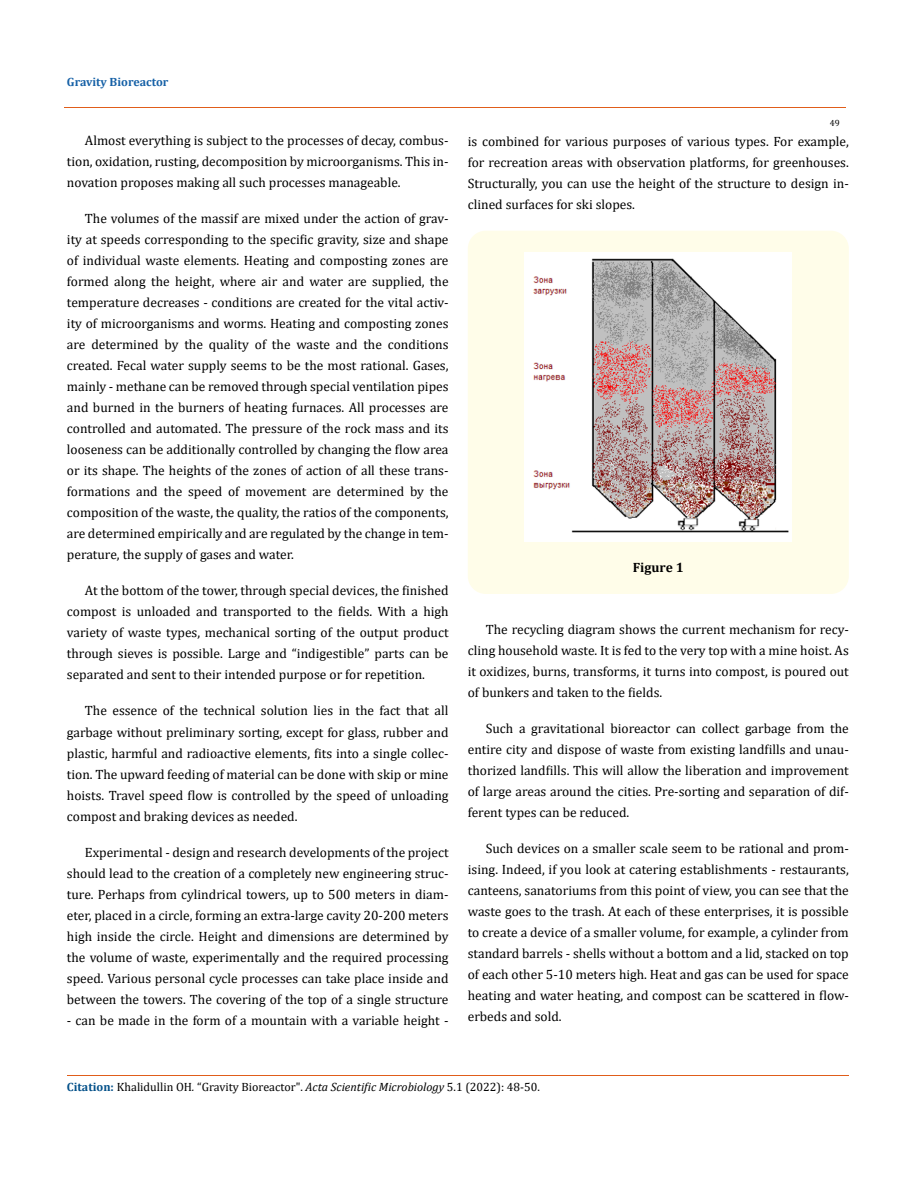
<style>
.page{position:relative;width:917px;height:1188px;background:#fff}
.page>*{position:absolute;margin:0;border:0;box-sizing:border-box;transform-origin:0 0}
.t1{font:13.5px/21px "Cambria";color:#000;text-align:justify}
.t2{font:700 13.5px "Cambria";color:#000}
.t3{font:12px "Cambria";color:#000}
.t4{font:700 12px "Cambria";color:#1560a6}
.t5{font:9px "Cambria";color:#000}
.s1{font-weight:700;color:#035089}
.s2{font-style:italic}
</style>
<div class="page">
<div style="left:468px;top:231px;width:380px;height:363px;background:#fffde9;border-radius:18px"></div>
<img style="left:524px;top:252px;width:268px;height:290px">
<hr style="left:64px;top:108px;width:781px;height:1px;background:#e05d1a">
<hr style="left:67px;top:1076px;width:781px;height:1px;background:#e05d1a">
<p class="t4" style="left:67px;top:73px;width:103px">Gravity Bioreactor</p>
<p class="t1" style="left:67px;top:130px;width:383px;text-indent:18px">Almost everything is subject to the processes of decay, combus&shy;tion, oxidation, rusting, decomposition by microorganisms. This in&shy;novation proposes making all such processes manageable.</p>
<p class="t1" style="left:67px;top:208px;width:383px;text-indent:18px">The volumes of the massif are mixed under the action of grav&shy;ity at speeds corresponding to the specific gravity, size and shape of individual waste elements. Heating and composting zones are formed along the height, where air and water are supplied, the temperature decreases - conditions are created for the vital activ&shy;ity of microorganisms and worms. Heating and composting zones are determined by the quality of the waste and the conditions created. Fecal water supply seems to be the most rational. Gases, mainly - methane can be removed through special ventilation pipes and burned in the burners of heating furnaces. All processes are controlled and automated. The pressure of the rock mass and its looseness can be additionally controlled by changing the flow area or its shape. The heights of the zones of action of all these trans&shy;formations and the speed of movement are determined by the composition of the waste, the quality, the ratios of the components, are determined empirically and are regulated by the change in tem&shy;perature, the supply of gases and water.</p>
<p class="t1" style="left:67px;top:580px;width:383px;text-indent:18px">At the bottom of the tower, through special devices, the finished compost is unloaded and transported to the fields. With a high variety of waste types, mechanical sorting of the output product through sieves is possible. Large and “indigestible” parts can be separated and sent to their intended purpose or for repetition.</p>
<p class="t1" style="left:67px;top:700px;width:383px;text-indent:18px">The essence of the technical solution lies in the fact that all garbage without preliminary sorting, except for glass, rubber and plastic, harmful and radioactive elements, fits into a single collec&shy;tion. The upward feeding of material can be done with skip or mine hoists. Travel speed flow is controlled by the speed of unloading compost and braking devices as needed.</p>
<p class="t1" style="left:67px;top:841px;width:383px;text-indent:18px">Experimental - design and research developments of the project should lead to the creation of a completely new engineering struc&shy;ture. Perhaps from cylindrical towers, up to 500 meters in diam&shy;eter, placed in a circle, forming an extra-large cavity 20-200 meters high inside the circle. Height and dimensions are determined by the volume of waste, experimentally and the required processing speed. Various personal cycle processes can take place inside and between the towers. The covering of the top of a single structure</p>
<p class="t1" style="left:67px;top:1009px;width:383px">- can be made in the form of a mountain with a variable height -</p>
<p class="t5" style="left:829px;top:118px;width:11px">49</p>
<p class="t1" style="left:468px;top:130px;width:382px">is combined for various purposes of various types. For example, for recreation areas with observation platforms, for greenhouses.<br>Structurally, you can use the height of the structure to design in&shy;clined surfaces for ski slopes.</p>
<p class="t2" style="left:633px;top:558px;width:52px">Figure 1</p>
<p class="t1" style="left:468px;top:618px;width:382px;text-indent:18px">The recycling diagram shows the current mechanism for recy&shy;cling household waste. It is fed to the very top with a mine hoist. As it oxidizes, burns, transforms, it turns into compost, is poured out of bunkers and taken to the fields.</p>
<p class="t1" style="left:468px;top:717px;width:382px;text-indent:18px">Such a gravitational bioreactor can collect garbage from the entire city and dispose of waste from existing landfills and unau&shy;thorized landfills. This will allow the liberation and improvement of large areas around the cities. Pre-sorting and separation of dif&shy;ferent types can be reduced.</p>
<p class="t1" style="left:468px;top:837px;width:382px;text-indent:18px">Such devices on a smaller scale seem to be rational and prom&shy;ising. Indeed, if you look at catering establishments - restaurants, canteens, sanatoriums from this point of view, you can see that the waste goes to the trash. At each of these enterprises, it is possible to create a device of a smaller volume, for example, a cylinder from standard barrels - shells without a bottom and a lid, stacked on top of each other 5-10 meters high. Heat and gas can be used for space heating and water heating, and compost can be scattered in flow&shy;erbeds and sold.</p>
<p class="t3" style="left:67px;top:1080px;width:474px"><span class="s1">Citation:</span> Khalidullin OH<span class="s2">.</span> “Gravity Bioreactor". <span class="s2">Acta Scientific Microbiology</span> 5.1 (2022): 48-50.</p>
</div>
